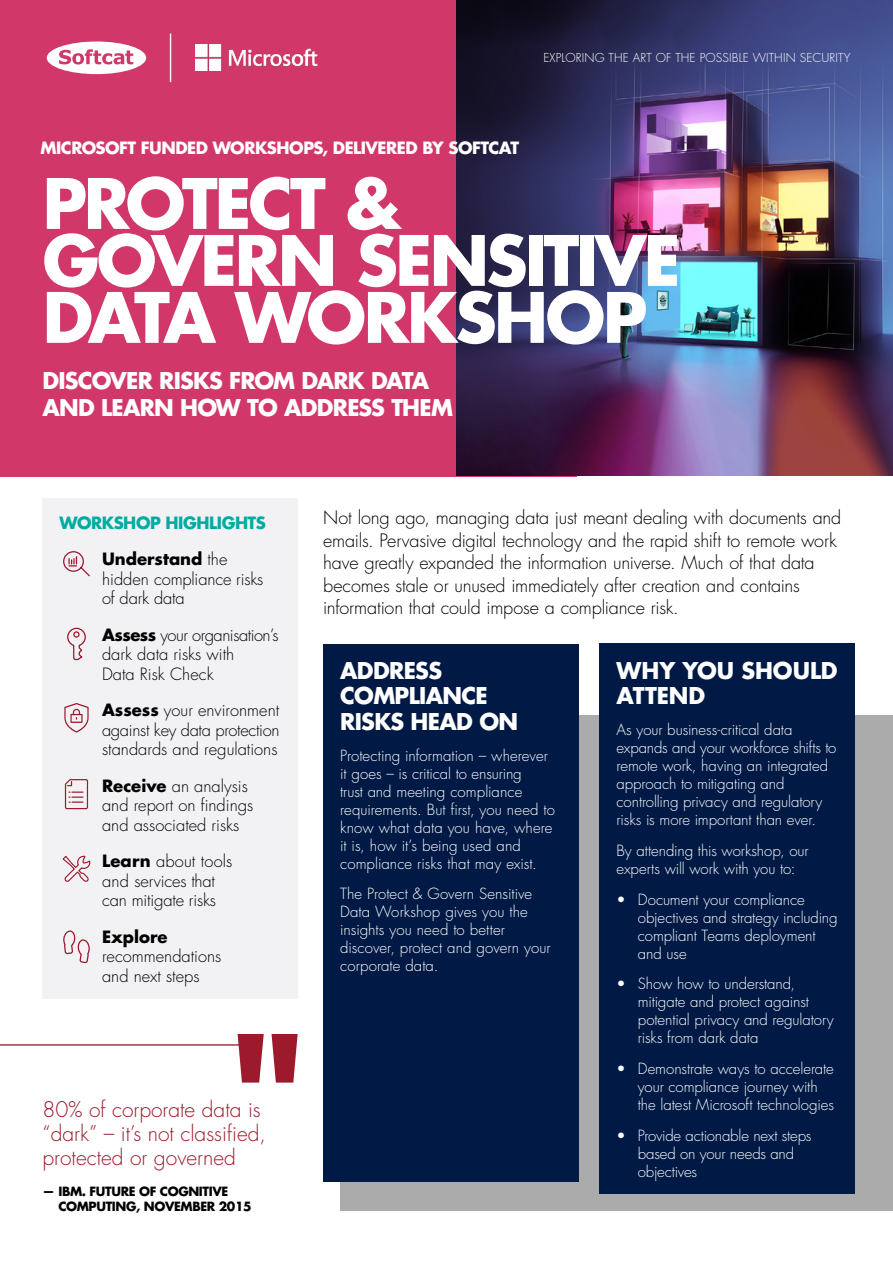
<style>
.page{position:relative;width:893px;height:1263px;background:#fff}
.page>*{position:absolute;margin:0;border:0;box-sizing:border-box;transform-origin:0 0}
.t1{font:700 67.5px/57px "Futura";letter-spacing:-.045em;color:#fff}
.t2{font:700 22.5px/25.5px "Futura";letter-spacing:-.03em;color:#fff}
.t3{font:700 22.5px/25.5px "Futura";letter-spacing:-.005em;color:#fff}
.t4{font:300 21px/24px "Futura";color:#9c1a2b}
.t5{font:300 18px/22.5px "Futura";letter-spacing:-.01em;color:#000}
.t6{font:300 16.5px/19.5px "Futura";color:#000}
.t7{font:700 16.5px "Futura";letter-spacing:-.025em;color:#fff}
.t8{font:700 16.5px "Futura";letter-spacing:-.03em;color:#00aca2}
.t9{font:700 16.5px "Futura";color:#000}
.t10{font:300 15px/18px "Futura";letter-spacing:-.005em;color:#fff}
.t11{font:700 12.45px/14.9px "Futura";letter-spacing:-.03em;color:#000}
.t12{font:300 12px "Futura";letter-spacing:.01em;color:#fff}
.s1{font-weight:700}
</style>
<div class="page">
<div style="left:0;top:0;width:576px;height:476px;background:#d13869"></div>
<img style="left:456px;top:0;width:437px;height:475px">
<div style="left:340px;top:716px;width:553px;height:495px;background:#ababab"></div>
<div style="left:323px;top:644px;width:255px;height:537px;background:#001a45"></div>
<div style="left:600px;top:644px;width:255px;height:550px;background:#001a45"></div>
<div style="left:43px;top:499px;width:255px;height:500px;background:#f2f2f5"></div>
<hr style="left:0;top:1044px;width:246px;height:1px;background:#9c1a2b">
<svg style="left:238px;top:1034px;width:60px;height:48px"></svg>
<svg style="left:47px;top:42px;width:99px;height:32px"></svg>
<hr style="left:170px;top:34px;width:1px;height:48px;background:#fff">
<svg style="left:63px;top:551px;width:27px;height:26px"></svg>
<svg style="left:67px;top:627px;width:19px;height:34px"></svg>
<svg style="left:64px;top:703px;width:25px;height:29px"></svg>
<svg style="left:64px;top:779px;width:25px;height:31px"></svg>
<svg style="left:62px;top:855px;width:29px;height:27px"></svg>
<svg style="left:63px;top:930px;width:27px;height:34px"></svg>
<img style="left:196px;top:45px;width:122px;height:26px">
<p class="t12" style="left:543px;top:51px;width:309px">EXPLORING THE ART OF THE POSSIBLE WITHIN SECURITY</p>
<p class="t7" style="left:40px;top:137px;width:480px">MICROSOFT FUNDED WORKSHOPS, DELIVERED BY SOFTCAT</p>
<h1 class="t1" style="left:43px;top:174px;width:640px">PROTECT &amp;<br>GOVERN SENSITIVE<br>DATA WORKSHOP</h1>
<h2 class="t2" style="left:43px;top:366px;width:412px;line-height:27px">DISCOVER RISKS FROM DARK DATA<br>AND LEARN HOW TO ADDRESS THEM</h2>
<p class="t8" style="left:60px;top:512px;width:208px">WORKSHOP HIGHLIGHTS</p>
<p class="t6" style="left:102px;top:550px;width:163px"><span class="s1">Understand</span> the hidden compliance risks of dark data</p>
<p class="t6" style="left:102px;top:625px;width:178px"><span class="s1">Assess</span> your organisation’s dark data risks with<br>Data Risk Check</p>
<p class="t6" style="left:102px;top:701px;width:179px;text-align:justify"><span class="s1">Assess</span> your environment against key data protection standards and regulations</p>
<p class="t6" style="left:102px;top:777px;width:153px"><span class="s1">Receive</span> an analysis and report on findings and associated risks</p>
<p class="t6" style="left:102px;top:852px;width:132px"><span class="s1">Learn</span> about tools and services that can mitigate risks</p>
<p class="t9" style="left:102px;top:926px;width:67px">Explore</p>
<p class="t6" style="left:102px;top:947px;width:121px">recommendations and next steps</p>
<h3 class="t4" style="left:43px;top:1098px;width:225px">80% of corporate data is “dark” – it’s not classified, protected or governed</h3>
<p class="t11" style="left:58px;top:1183px;width:195px;text-indent:-16px">— IBM. FUTURE OF COGNITIVE<br>COMPUTING, NOVEMBER 2015</p>
<p class="t5" style="left:323px;top:507px;width:520px">Not long ago, managing data just meant dealing with documents and emails. Pervasive digital technology and the rapid shift to remote work have greatly expanded the information universe. Much of that data becomes stale or unused immediately after creation and contains information that could impose a compliance risk.</p>
<h2 class="t2" style="left:340px;top:657px;width:179px">ADDRESS<br>COMPLIANCE<br>RISKS HEAD ON</h2>
<p class="t10" style="left:340px;top:747px;width:216px">Protecting information – wherever it goes – is critical to ensuring<br>trust and meeting compliance requirements. But first, you need to know what data you have, where it is, how it’s being used and compliance risks that may exist.</p>
<p class="t10" style="left:340px;top:885px;width:212px">The Protect &amp; Govern Sensitive<br>Data Workshop gives you the insights you need to better discover, protect and govern your corporate data.</p>
<h2 class="t3" style="left:617px;top:657px;width:223px">WHY YOU SHOULD<br>ATTEND</h2>
<p class="t10" style="left:617px;top:721px;width:221px">As your business-critical data expands and your workforce shifts to remote work, having an integrated approach to mitigating and controlling privacy and regulatory risks is more important than ever.</p>
<p class="t10" style="left:617px;top:842px;width:194px">By attending this workshop, our experts will work with you to:</p>
<p class="t10" style="left:638px;top:891px;width:201px;text-indent:-21px">• Document your compliance objectives and strategy including compliant Teams deployment and use</p>
<p class="t10" style="left:638px;top:975px;width:197px;text-indent:-21px">• Show how to understand, mitigate and protect against potential privacy and regulatory risks from dark data</p>
<p class="t10" style="left:638px;top:1060px;width:198px;text-indent:-21px">• Demonstrate ways to accelerate your compliance journey with the latest Microsoft technologies</p>
<p class="t10" style="left:638px;top:1127px;width:175px;text-indent:-21px">• Provide actionable next steps based on your needs and objectives</p>
</div>
